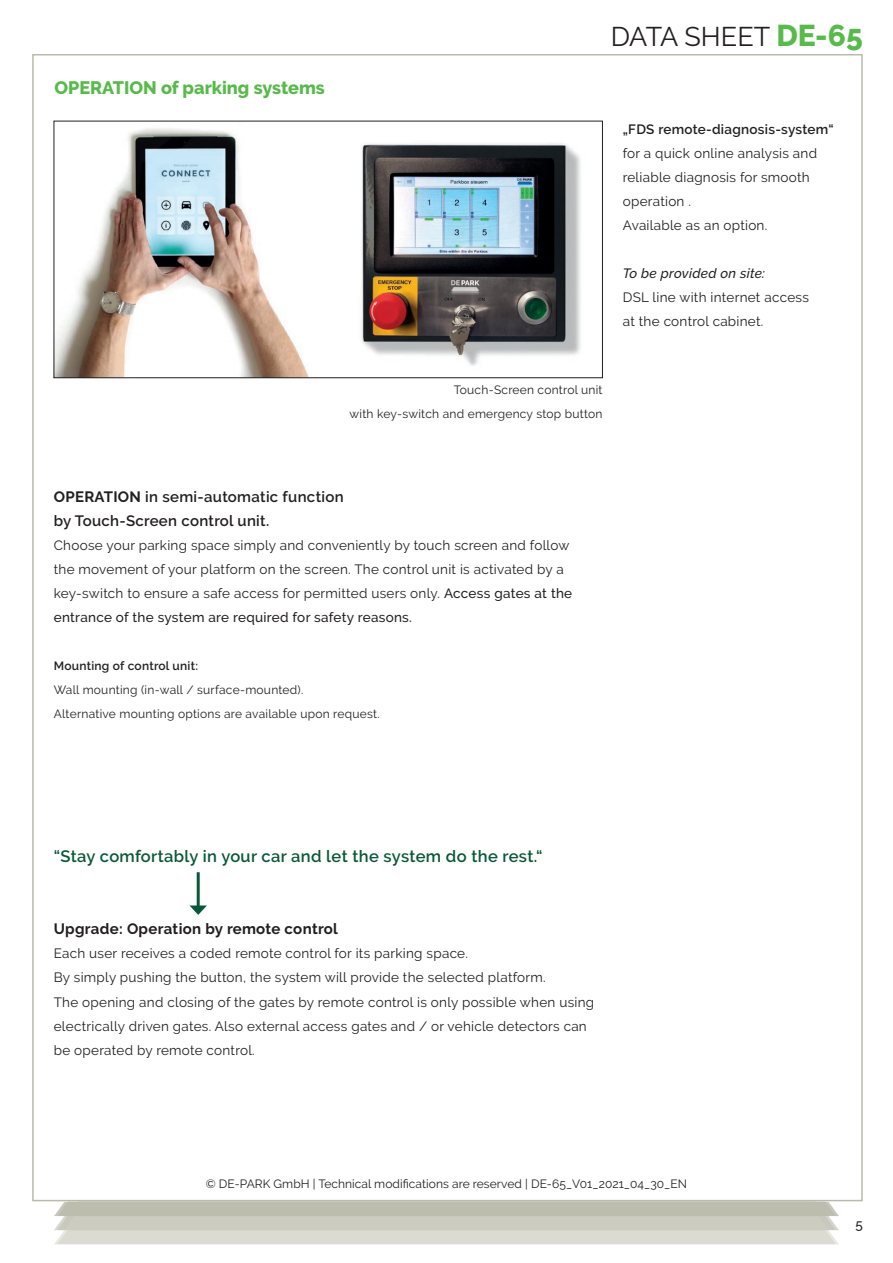
<style>
.page{position:relative;width:893px;height:1263px;background:#fff}
.page>*{position:absolute;margin:0;border:0;box-sizing:border-box;transform-origin:0 0}
.t1{font:27px "Raleway";color:#231f20}
.t2{font:800 18px "Raleway";color:#57ba4a}
.t3{font:600 16.5px "Raleway";letter-spacing:.02em;color:#095739}
.t4{font:600 15px/24px "Raleway";letter-spacing:.02em;color:#231f20}
.t5{font:700 15px "Raleway";letter-spacing:.02em;color:#231f20}
.t6{font:13.5px/24px "Raleway";letter-spacing:.02em;color:#231f20}
.t7{font:600 13.5px "Raleway";letter-spacing:.02em;color:#231f20}
.t8{font:italic 500 13.5px "Raleway";letter-spacing:.02em;color:#231f20}
.t9{font:500 13.5px "Raleway";color:#231f20}
.t10{font:12px/24px "Raleway";letter-spacing:.02em;color:#231f20}
.t11{font:600 12px "Raleway";letter-spacing:.02em;color:#231f20}
.s1{font-weight:800;font-size:30px;color:#57ba4a}
.s2{font-weight:700}
.s3{font-weight:500}
</style>
<div class="page">
<img style="left:56px;top:128px;width:253px;height:248px">
<hr style="left:197px;top:872px;width:3px;height:36px;background:#095739">
<svg style="left:189px;top:905px;width:18px;height:10px"></svg>
<svg style="left:54px;top:1201px;width:806px;height:43px;background:#cdcdc2"></svg>
<img style="left:361px;top:143px;width:220px;height:223px">
<div style="left:54px;top:121px;width:549px;height:257px;border:1px solid #231f20"></div>
<h2 class="t2" style="left:55px;top:77px;width:272px">OPERATION of parking systems</h2>
<h1 class="t1" style="left:611px;top:21px;width:254px">DATA SHEET <span class="s1">DE-65</span></h1>
<p class="t7" style="left:623px;top:121px;width:213px">„FDS remote-diagnosis-system“</p>
<p class="t6" style="left:623px;top:141px;width:196px">for a quick online analysis and reliable diagnosis for smooth operation .<br>Available as an option.</p>
<p class="t8" style="left:623px;top:265px;width:144px">To be provided on site:</p>
<p class="t6" style="left:623px;top:285px;width:188px">DSL line with internet access at the control cabinet.</p>
<p class="t10" style="left:350px;top:378px;width:255px;text-align:right">Touch-Screen control unit<br>with key-switch and emergency stop button</p>
<p class="t4" style="left:54px;top:485px;width:291px"><span class="s2">OPERATION</span> in semi-automatic function by Touch-Screen control unit.</p>
<p class="t6" style="left:54px;top:534px;width:520px">Choose your parking space simply and conveniently by touch screen and follow the movement of your platform on the screen. The control unit is activated by a key-switch to ensure a safe access for permitted users only. <span class="s3">Access gates at the entrance of the system are required for safety reasons.</span></p>
<p class="t11" style="left:54px;top:659px;width:146px">Mounting of control unit:</p>
<p class="t10" style="left:54px;top:678px;width:327px">Wall mounting (in-wall / surface-mounted).<br>Alternative mounting options are available upon request.</p>
<p class="t3" style="left:54px;top:847px;width:490px">“Stay comfortably in your car and let the system do the rest.“</p>
<p class="t5" style="left:54px;top:921px;width:286px">Upgrade: Operation by remote control</p>
<p class="t6" style="left:54px;top:942px;width:542px">Each user receives a coded remote control for its parking space.<br>By simply pushing the button, the system will provide the selected platform.<br>The opening and closing of the gates by remote control is only possible when using electrically driven gates. Also external access gates and / or vehicle detectors can be operated by remote control.</p>
<p class="t10" style="left:206px;top:1172px;width:483px">© DE-PARK GmbH | Technical modifications are reserved | DE-65_V01_2021_04_30_EN</p>
<p class="t9" style="left:855px;top:1216px;width:9px">5</p>
</div>
